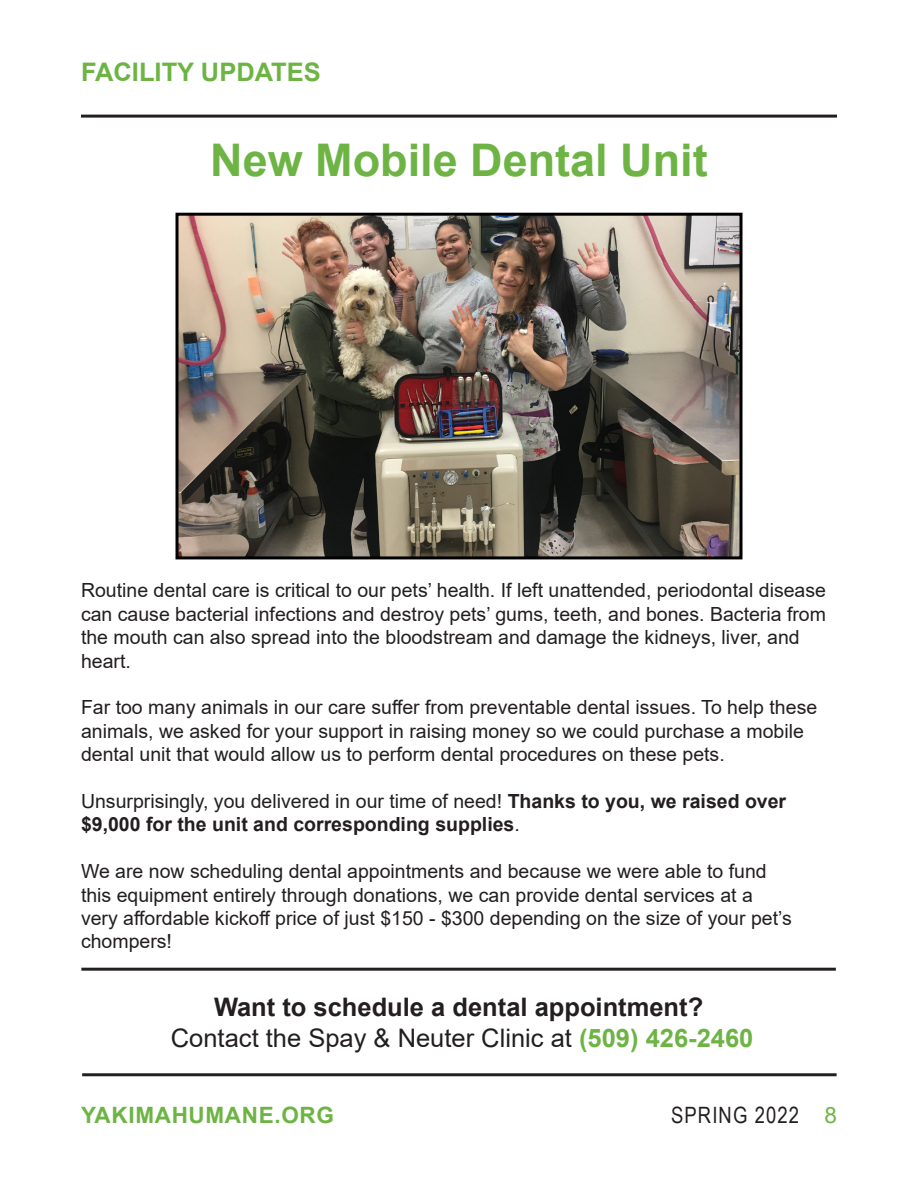
<style>
.page{position:relative;width:918px;height:1188px;background:#fff}
.page>*{position:absolute;margin:0;border:0;box-sizing:border-box;transform-origin:0 0}
.t1{font:700 45px "Arial";color:#6db444}
.t2{font:700 25.5px/30.6px "Arial";color:#231f20;text-align:center}
.t3{font:700 25.5px "Arial";color:#6db444}
.t4{font:700 22.5px "Arial";letter-spacing:.03em;color:#6db444}
.t5{font:22.5px "Arial Narrow";letter-spacing:.05em;color:#231f20}
.Paragraph_Style_1{font:19.5px/23.4px "Arial";color:#231f20}
.Paragraph_Style_1-2{font:700 19.5px/23.4px "Arial";color:#231f20}
.s1{font-weight:400}
.s2{color:#6db444}
.s3{font-family:"Arial";color:#6db444}
</style>
<div class="page">
<hr style="left:81px;top:115px;width:756px;height:3px;background:#231f20">
<div style="left:81px;top:968px;width:755px;height:3px;border:2px solid #231f20"></div>
<div style="left:82px;top:1073px;width:755px;height:3px;border:2px solid #231f20"></div>
<img style="left:180px;top:217px;width:558px;height:338px">
<div style="left:176px;top:213px;width:566px;height:346px;border:3px solid #000"></div>
<p class="t3" style="left:81px;top:54px;width:241px">FACILITY UPDATES</p>
<p class="t1" style="left:210px;top:128px;width:499px">New Mobile Dental Unit</p>
<p class="Paragraph_Style_1" style="left:81px;top:579px;width:747px">Routine dental care is critical to our pets’ health. If left unattended, periodontal disease can cause bacterial infections and destroy pets’ gums, teeth, and bones. Bacteria from the mouth can also spread into the bloodstream and damage the kidneys, liver, and heart.</p>
<p class="Paragraph_Style_1" style="left:81px;top:696px;width:738px">Far too many animals in our care suffer from preventable dental issues. To help these animals, we asked for your support in raising money so we could purchase a mobile dental unit that would allow us to perform dental procedures on these pets.</p>
<p class="Paragraph_Style_1-2" style="left:81px;top:790px;width:707px"><span class="s1">Unsurprisingly, you delivered in our time of need!</span> Thanks to you, we raised over $9,000 for the unit and corresponding supplies<span class="s1">.</span></p>
<p class="Paragraph_Style_1" style="left:81px;top:860px;width:712px">We are now scheduling dental appointments and because we were able to fund this equipment entirely through donations, we can provide dental services at a very affordable kickoff price of just $150 - $300 depending on the size of your pet’s chompers!</p>
<p class="t2" style="left:171px;top:992px;width:584px">Want to schedule a dental appointment?<br><span class="s1">Contact the Spay &amp; Neuter Clinic at</span> <span class="s2">(509) 426-2460</span></p>
<p class="t4" style="left:81px;top:1100px;width:255px">YAKIMAHUMANE.ORG</p>
<p class="t5" style="left:671px;top:1099px;width:167px">SPRING 2022 <span class="s3">8</span></p>
</div>
